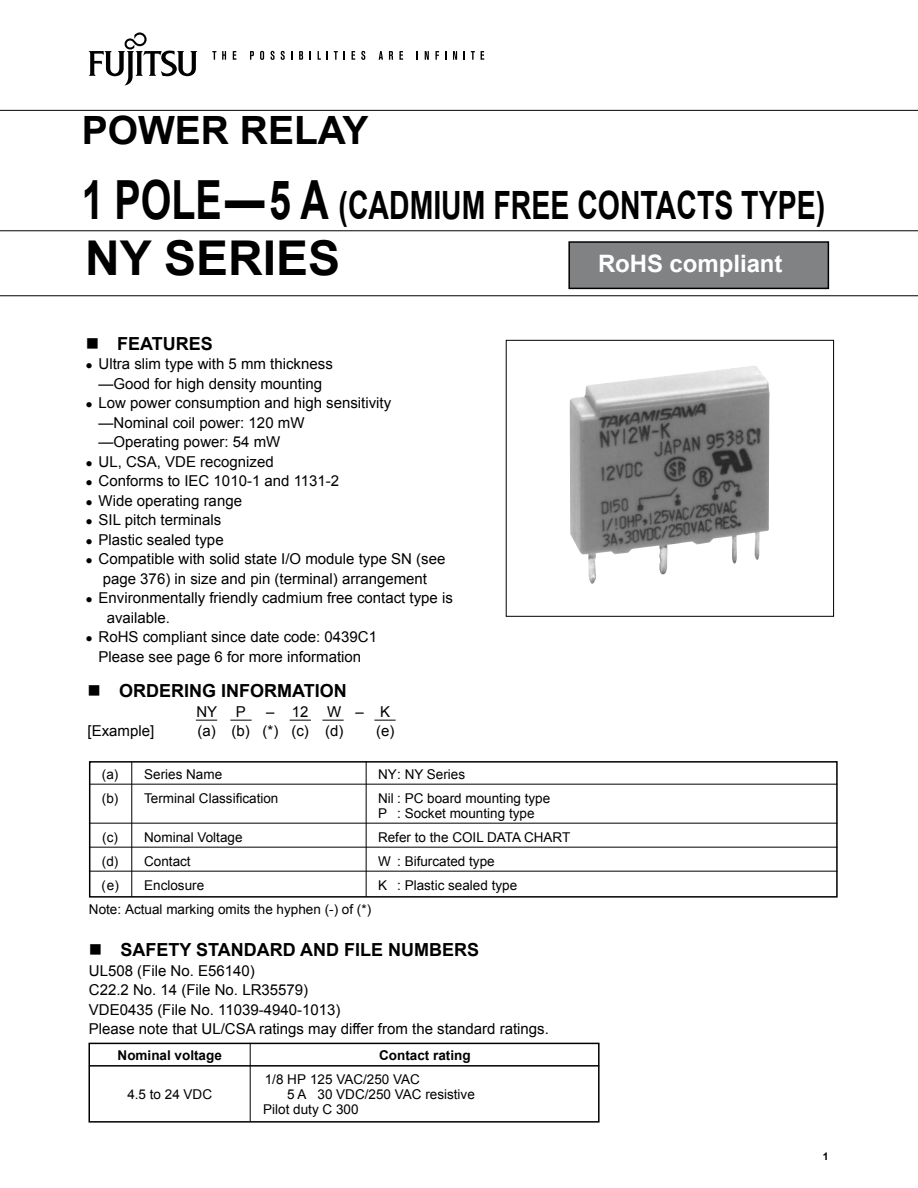
<style>
.page{position:relative;width:918px;height:1188px;background:#fff}
.page>*{position:absolute;margin:0;border:0;box-sizing:border-box;transform-origin:0 0}
.t1{font:700 48px "Arial";color:#000}
.t2{font:700 39px/74.8px "Arial";color:#000}
.t3{font:700 24px "Arial";color:#fff}
.t4{font:700 18px "Arial";color:#000}
.t5{font:15px/19.5px "Arial";color:#000;text-align:center}
.t6{font:13.5px/15px "Arial";color:#000}
.t7{font:700 13.5px "Arial";color:#000}
.t8{font:700 10.5px "Arial";color:#000}
.s1{font-size:54px}
</style>
<div class="page">
<img style="left:570px;top:366px;width:200px;height:218px">
<div style="left:506px;top:340px;width:328px;height:276px;border:1px solid #000"></div>
<hr style="left:132px;top:762px;width:1px;height:135px;background:#000">
<hr style="left:366px;top:761px;width:1px;height:136px;background:#000">
<div style="left:89px;top:761px;width:749px;height:137px;border:2px solid #000"></div>
<hr style="left:89px;top:784px;width:748px;height:1px;background:#000">
<hr style="left:89px;top:823px;width:748px;height:1px;background:#000">
<hr style="left:89px;top:847px;width:748px;height:1px;background:#000">
<hr style="left:89px;top:871px;width:748px;height:1px;background:#000">
<svg style="left:0;top:230px;width:918px;height:66px"></svg>
<svg style="left:0;top:50px;width:918px;height:61px"></svg>
<div style="left:50px;top:45px;width:230px;height:42px;background:#fff"></div>
<hr style="left:0;top:231px;width:918px;height:1px;background:#000">
<svg style="left:89px;top:32px;width:108px;height:54px"></svg>
<svg style="left:212px;top:51px;width:4px;height:9px"></svg>
<svg style="left:222px;top:51px;width:4px;height:9px"></svg>
<svg style="left:233px;top:51px;width:3px;height:9px"></svg>
<svg style="left:250px;top:51px;width:4px;height:9px"></svg>
<svg style="left:260px;top:51px;width:4px;height:9px"></svg>
<svg style="left:271px;top:51px;width:4px;height:9px"></svg>
<svg style="left:281px;top:51px;width:4px;height:9px"></svg>
<svg style="left:299px;top:51px;width:4px;height:9px"></svg>
<svg style="left:318px;top:51px;width:3px;height:9px"></svg>
<svg style="left:334px;top:51px;width:4px;height:9px"></svg>
<svg style="left:352px;top:51px;width:3px;height:9px"></svg>
<svg style="left:361px;top:51px;width:4px;height:9px"></svg>
<svg style="left:379px;top:51px;width:4px;height:9px"></svg>
<svg style="left:389px;top:51px;width:4px;height:9px"></svg>
<svg style="left:399px;top:51px;width:4px;height:9px"></svg>
<svg style="left:425px;top:51px;width:4px;height:9px"></svg>
<svg style="left:435px;top:51px;width:4px;height:9px"></svg>
<svg style="left:453px;top:51px;width:4px;height:9px"></svg>
<svg style="left:471px;top:51px;width:4px;height:9px"></svg>
<svg style="left:481px;top:51px;width:3px;height:9px"></svg>
<div style="left:88px;top:1043px;width:512px;height:80px;border:2px solid #000"></div>
<hr style="left:250px;top:1043px;width:1px;height:78px;background:#000">
<hr style="left:89px;top:1065px;width:510px;height:2px;background:#000">
<svg style="left:230px;top:720px;width:22px;height:1px"></svg>
<svg style="left:290px;top:720px;width:21px;height:1px"></svg>
<svg style="left:322px;top:720px;width:22px;height:1px"></svg>
<svg style="left:374px;top:720px;width:22px;height:1px"></svg>
<svg style="left:196px;top:720px;width:21px;height:1px"></svg>
<div style="left:569px;top:242px;width:259px;height:46px;background:#808284"></div>
<div style="left:568px;top:241px;width:261px;height:48px;border:2px solid #000"></div>
<h2 class="t2" style="left:82px;top:94px;width:745px">POWER RELAY<br><span class="s1">1 POLE—5 A</span> (CADMIUM FREE CONTACTS TYPE)</h2>
<h1 class="t1" style="left:85px;top:227px;width:257px">NY SERIES</h1>
<p class="t4" style="left:86px;top:331px;width:129px">■ FEATURES</p>
<p class="t5" style="left:86px;top:354px;width:248px">● Ultra slim type with 5 mm thickness —Good for high density mounting</p>
<p class="t5" style="left:99px;top:393px;width:294px;text-align:left;text-indent:-13px">● Low power consumption and high sensitivity —Nominal coil power: 120 mW<br>—Operating power: 54 mW</p>
<p class="t5" style="left:86px;top:452px;width:189px">● UL, CSA, VDE recognized</p>
<p class="t5" style="left:86px;top:471px;width:255px">● Conforms to IEC 1010-1 and 1131-2</p>
<p class="t5" style="left:86px;top:491px;width:158px">● Wide operating range</p>
<p class="t5" style="left:86px;top:510px;width:137px">● SIL pitch terminals</p>
<p class="t5" style="left:86px;top:530px;width:139px">● Plastic sealed type</p>
<p class="t5" style="left:86px;top:549px;width:361px">● Compatible with solid state I/O module type SN (see page 376) in size and pin (terminal) arrangement</p>
<p class="t5" style="left:107px;top:588px;width:348px;text-align:left;text-indent:-21px">● Environmentally friendly cadmium free contact type is available.</p>
<p class="t5" style="left:86px;top:627px;width:293px">● RoHS compliant since date code: 0439C1<br>Please see page 6 for more information</p>
<p class="t4" style="left:88px;top:679px;width:261px">■ ORDERING INFORMATION</p>
<p class="t5" style="left:196px;top:702px;width:51px">NY P</p>
<p class="t5" style="left:266px;top:702px;width:126px">– 12 W – K</p>
<p class="t5" style="left:88px;top:721px;width:68px">[Example]</p>
<p class="t5" style="left:197px;top:721px;width:147px">(a) (b) (*) (c) (d)</p>
<p class="t5" style="left:376px;top:721px;width:20px">(e)</p>
<p class="t6" style="left:102px;top:767px;width:18px">(a)</p>
<p class="t6" style="left:144px;top:767px;width:80px">Series Name</p>
<p class="t6" style="left:378px;top:767px;width:89px">NY : NY Series</p>
<p class="t6" style="left:102px;top:791px;width:18px">(b)</p>
<p class="t6" style="left:144px;top:791px;width:136px">Terminal Classification</p>
<p class="t6" style="left:378px;top:791px;width:174px">Nil : PC board mounting type<br>P : Socket mounting type</p>
<p class="t6" style="left:102px;top:830px;width:17px">(c)</p>
<p class="t6" style="left:144px;top:830px;width:100px">Nominal Voltage</p>
<p class="t6" style="left:378px;top:830px;width:194px">Refer to the COIL DATA CHART</p>
<p class="t6" style="left:102px;top:854px;width:18px">(d)</p>
<p class="t6" style="left:144px;top:854px;width:48px">Contact</p>
<p class="t6" style="left:378px;top:854px;width:118px">W : Bifurcated type</p>
<p class="t6" style="left:101px;top:878px;width:19px">(e)</p>
<p class="t6" style="left:144px;top:878px;width:62px">Enclosure</p>
<p class="t6" style="left:378px;top:878px;width:141px">K : Plastic sealed type</p>
<p class="t6" style="left:89px;top:902px;width:284px">Note: Actual marking omits the hyphen (-) of (*)</p>
<p class="t4" style="left:89px;top:938px;width:392px">■ SAFETY STANDARD AND FILE NUMBERS</p>
<p class="t5" style="left:89px;top:961px;width:461px;text-align:left">UL508 (File No. E56140)<br>C22.2 No. 14 (File No. LR35579)<br>VDE0435 (File No. 11039-4940-1013)<br>Please note that UL/CSA ratings may differ from the standard ratings.</p>
<p class="t7" style="left:118px;top:1047px;width:106px">Nominal voltage</p>
<p class="t7" style="left:379px;top:1047px;width:93px">Contact rating</p>
<p class="t6" style="left:265px;top:1072px;width:157px">1/8 HP 125 VAC/250 VAC</p>
<p class="t6" style="left:127px;top:1087px;width:86px">4.5 to 24 VDC</p>
<p class="t6" style="left:263px;top:1087px;width:213px;text-indent:24px">5 A 30 VDC/250 VAC resistive<br>Pilot duty C 300</p>
<h3 class="t3" style="left:598px;top:247px;width:186px">RoHS compliant</h3>
<p class="t8" style="left:823px;top:1149px;width:7px">1</p>
</div>
